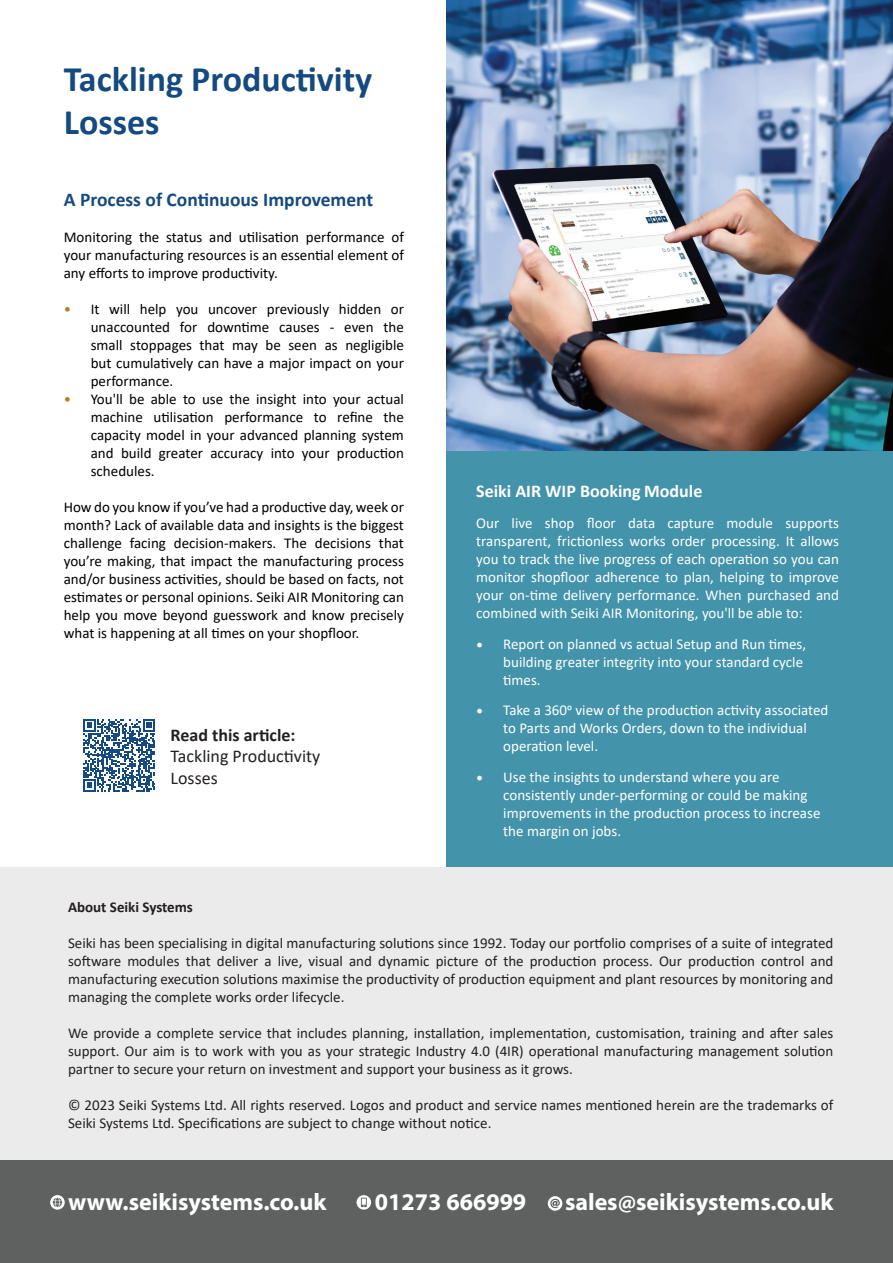
<style>
.page{position:relative;width:893px;height:1263px;background:#fff}
.page>*{position:absolute;margin:0;border:0;box-sizing:border-box;transform-origin:0 0}
.t1{font:700 36px/43.2px "Calibri";color:#144a7f}
.t2{font:700 24px "Myriad Pro";color:#fff}
.t3{font:700 19.5px "Calibri";color:#144a7f}
.t4{font:18px/21.6px "Calibri";color:#231f20}
.t5{font:700 18px "Calibri";color:#fff}
.t6{font:700 18px "Calibri";color:#231f20}
.t7{font:15px/18px "Calibri";color:#000;text-align:justify}
.t8{font:15px/18px "Calibri";color:#231f20;text-align:justify}
.t9{font:15px/18px "Calibri";color:#fff}
.t10{font:700 15px "Calibri";color:#231f20}
.s1{color:#ba7e2b}
.s2{font-family:"Minion Pro";font-size:18px}
</style>
<div class="page">
<div style="left:446px;top:451px;width:447px;height:416px;background:#4393aa"></div>
<div style="left:0;top:867px;width:893px;height:396px;background:#ebebec"></div>
<div style="left:0;top:1161px;width:893px;height:102px;background:#5f6161"></div>
<svg style="left:50px;top:1195px;width:15px;height:15px"></svg>
<svg style="left:53px;top:1198px;width:9px;height:9px"></svg>
<svg style="left:357px;top:1195px;width:14px;height:15px"></svg>
<svg style="left:361px;top:1198px;width:6px;height:9px"></svg>
<svg style="left:548px;top:1196px;width:14px;height:15px"></svg>
<svg style="left:550px;top:1199px;width:10px;height:9px"></svg>
<img style="left:446px;top:0;width:447px;height:451px">
<svg style="left:83px;top:719px;width:72px;height:72px"></svg>
<h1 class="t1" style="left:64px;top:57px;width:310px">Tackling Productivity<br>Losses</h1>
<h3 class="t3" style="left:64px;top:186px;width:311px">A Process of Continuous Improvement</h3>
<p class="t7" style="left:64px;top:228px;width:342px">Monitoring the status and utilisation performance of your manufacturing resources is an essential element of any efforts to improve productivity.</p>
<p class="t7" style="left:91px;top:300px;width:315px;text-indent:-27px"><span class="s1">•</span> It will help you uncover previously hidden or unaccounted for downtime causes - even the small stoppages that may be seen as negligible but cumulatively can have a major impact on your performance.</p>
<p class="t7" style="left:91px;top:390px;width:315px;text-indent:-27px"><span class="s1">•</span> You'll be able to use the insight into your actual machine utilisation performance to refine the capacity model in your advanced planning system and build greater accuracy into your production schedules.</p>
<p class="t7" style="left:64px;top:498px;width:342px">How do you know if you’ve had a productive day, week or month? Lack of available data and insights is the biggest challenge facing decision-makers. The decisions that you’re making, that impact the manufacturing process and/or business activities, should be based on facts, not estimates or personal opinions. Seiki AIR Monitoring can help you move beyond guesswork and know precisely what is happening at all times on your shopfloor.</p>
<p class="t6" style="left:171px;top:722px;width:126px">Read this article:</p>
<p class="t4" style="left:171px;top:745px;width:151px">Tackling Productivity<br>Losses</p>
<p class="t5" style="left:476px;top:478px;width:228px">Seiki AIR WIP Booking Module</p>
<p class="t9" style="left:476px;top:513px;width:364px;text-align:justify">Our live shop floor data capture module supports transparent, frictionless works order processing. It allows you to track the live progress of each operation so you can monitor shopfloor adherence to plan, helping to improve your on-time delivery performance. When purchased and combined with Seiki AIR Monitoring, you'll be able to:</p>
<p class="t9" style="left:503px;top:634px;width:304px;text-indent:-27px"><span class="s2">•</span> Report on planned vs actual Setup and Run times, building greater integrity into your standard cycle times.</p>
<p class="t9" style="left:503px;top:701px;width:327px;text-indent:-27px"><span class="s2">•</span> Take a 3600 view of the production activity associated to Parts and Works Orders, down to the individual operation level.</p>
<p class="t9" style="left:503px;top:768px;width:319px;text-indent:-27px"><span class="s2">•</span> Use the insights to understand where you are consistently under-performing or could be making improvements in the production process to increase the margin on jobs.</p>
<p class="t10" style="left:68px;top:896px;width:126px">About Seiki Systems</p>
<p class="t8" style="left:68px;top:934px;width:767px">Seiki has been specialising in digital manufacturing solutions since 1992. Today our portfolio comprises of a suite of integrated software modules that deliver a live, visual and dynamic picture of the production process. Our production control and manufacturing execution solutions maximise the productivity of production equipment and plant resources by monitoring and managing the complete works order lifecycle.</p>
<p class="t8" style="left:68px;top:1024px;width:767px">We provide a complete service that includes planning, installation, implementation, customisation, training and after sales support. Our aim is to work with you as your strategic Industry 4.0 (4IR) operational manufacturing management solution partner to secure your return on investment and support your business as it grows.</p>
<p class="t8" style="left:68px;top:1096px;width:767px">© 2023 Seiki Systems Ltd. All rights reserved. Logos and product and service names mentioned herein are the trademarks of<br>Seiki Systems Ltd. Specifications are subject to change without notice.</p>
<h2 class="t2" style="left:68px;top:1186px;width:260px">www.seikisystems.co.uk</h2>
<h2 class="t2" style="left:375px;top:1186px;width:153px">01273 666999</h2>
<h2 class="t2" style="left:565px;top:1186px;width:270px">sales@seikisystems.co.uk</h2>
</div>
